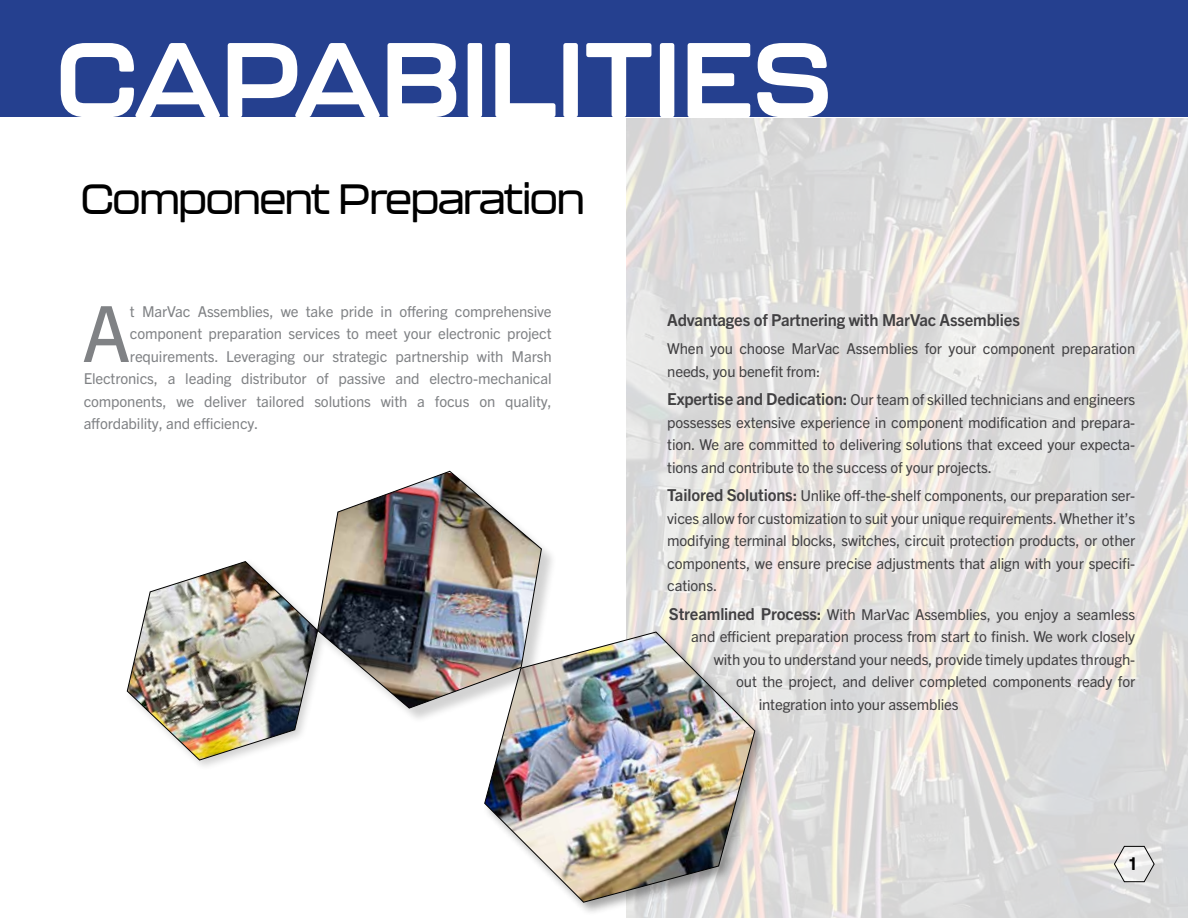
<style>
.page{position:relative;width:1188px;height:918px;background:#fff}
.page>*{position:absolute;margin:0;border:0;box-sizing:border-box;transform-origin:0 0}
.t1{font:700 105px "Kallisto";color:#fff}
.t2{font:77.7px "Trade Gothic Next LT Pro";color:#808285}
.t3{font:500 42px "Kallisto";letter-spacing:-.03em;color:#000}
.t4{font:700 18px "Kallisto";color:#000}
.t5{font:700 16.5px "Trade Gothic Next LT Pro";letter-spacing:-.01em;color:#414042}
.t6{font:15px/22.5px "Trade Gothic Next LT Pro";letter-spacing:-.01em;color:#414042;text-align:justify}
.t7{font:15px "Trade Gothic Next LT Pro";letter-spacing:-.01em;color:#808285}
.s1{font-weight:700;font-size:16.5px}
</style>
<div class="page">
<div style="left:0;top:0;width:1188px;height:116px;background:#25408f"></div>
<img style="left:626px;top:118px;width:562px;height:800px">
<svg style="left:1114px;top:845px;width:41px;height:37px"></svg>
<div style="left:482px;top:629px;width:287px;height:287px;background:#000;opacity:.36"></div>
<img style="left:484px;top:631px;width:272px;height:272px">
<img style="left:127px;top:561px;width:190px;height:200px">
<div style="left:319px;top:473px;width:238px;height:251px;background:#000;opacity:.18"></div>
<img style="left:317px;top:470px;width:225px;height:239px">
<h1 class="t1" style="left:56px;top:16px;width:778px">CAPABILITIES</h1>
<h3 class="t3" style="left:81px;top:174px;width:506px">Component Preparation</h3>
<h2 class="t2" style="left:82px;top:280px;width:50px">A</h2>
<p class="t7" style="left:130px;top:301px;width:423px">t MarVac Assemblies, we take pride in offering comprehensive</p>
<p class="t7" style="left:130px;top:324px;width:423px">component preparation services to meet your electronic project</p>
<p class="t7" style="left:130px;top:346px;width:423px">requirements. Leveraging our strategic partnership with Marsh</p>
<p class="t7" style="left:84px;top:369px;width:469px">Electronics, a leading distributor of passive and electro-mechanical</p>
<p class="t7" style="left:84px;top:391px;width:470px">components, we deliver tailored solutions with a focus on quality,</p>
<p class="t7" style="left:84px;top:414px;width:176px">affordability, and efficiency.</p>
<p class="t5" style="left:667px;top:308px;width:354px">Advantages of Partnering with MarVac Assemblies</p>
<p class="t6" style="left:667px;top:337px;width:470px">When you choose MarVac Assemblies for your component preparation needs, you benefit from:</p>
<p class="t6" style="left:667px;top:388px;width:470px"><span class="s1">Expertise and Dedication:</span> Our team of skilled technicians and engineers possesses extensive experience in component modification and prepara&shy;tion. We are committed to delivering solutions that exceed your expecta&shy;tions and contribute to the success of your projects.</p>
<p class="t6" style="left:667px;top:484px;width:470px"><span class="s1">Tailored Solutions:</span> Unlike off-the-shelf components, our preparation ser&shy;vices allow for customization to suit your unique requirements. Whether it’s modifying terminal blocks, switches, circuit protection products, or other components, we ensure precise adjustments that align with your specifi&shy;cations.</p>
<p class="t6" style="left:669px;top:602px;width:468px"><span class="s1">Streamlined Process:</span> With MarVac Assemblies, you enjoy a seamless</p>
<p class="t6" style="left:691px;top:625px;width:445px">and efficient preparation process from start to finish. We work closely</p>
<p class="t6" style="left:714px;top:647px;width:423px">with you to understand your needs, provide timely updates through-</p>
<p class="t6" style="left:736px;top:670px;width:401px">out the project, and deliver completed components ready for</p>
<p class="t6" style="left:759px;top:692px;width:201px">integration into your assemblies</p>
<p class="t4" style="left:1130px;top:853px;width:8px">1</p>
</div>
